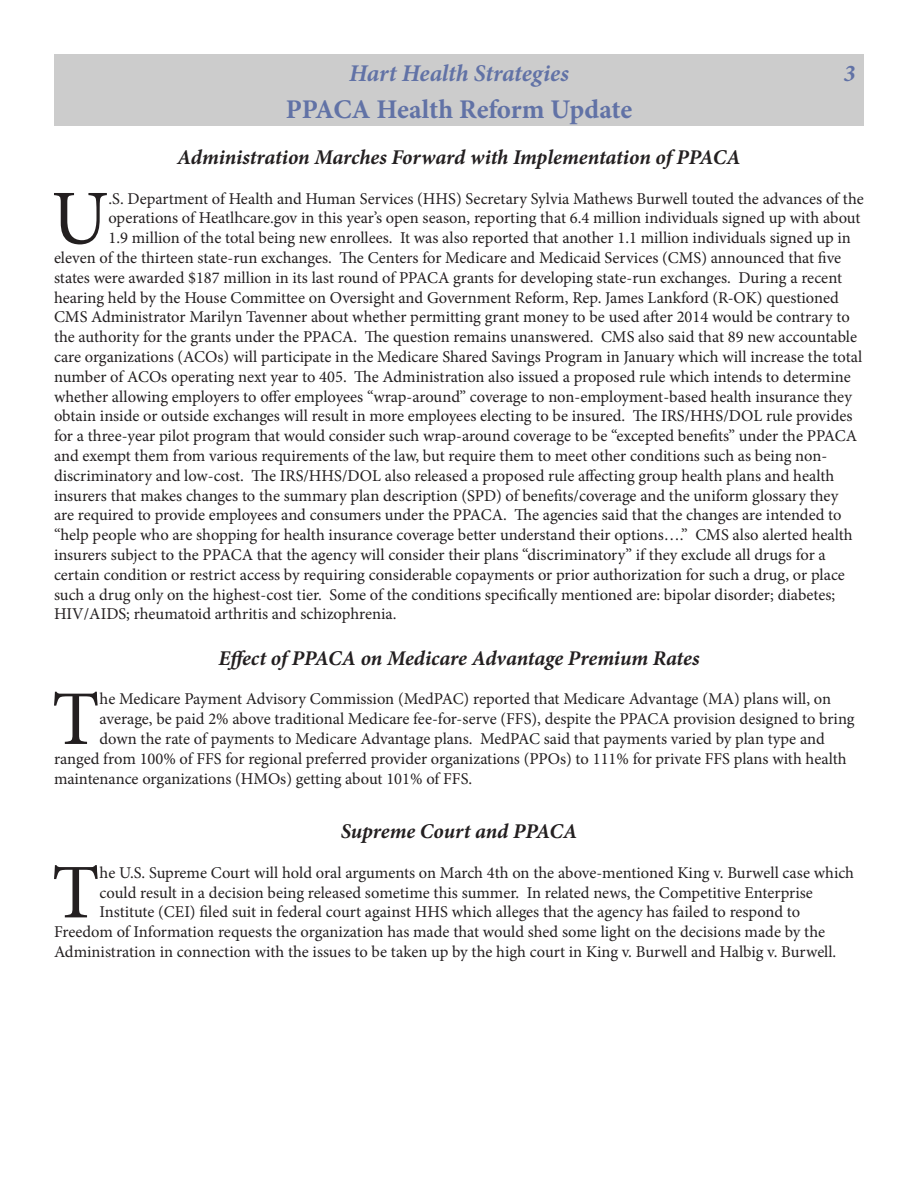
<style>
.page{position:relative;width:918px;height:1188px;background:#fff}
.page>*{position:absolute;margin:0;border:0;box-sizing:border-box;transform-origin:0 0}
.Paragraph_Style_1{font:77.4px "Minion Pro";color:#231f20}
.t1{font:700 27px "Minion Pro";letter-spacing:-.005em;color:#6172a6}
.t2{font:italic 700 24px "Minion Pro";letter-spacing:-.005em;color:#6172a6}
.t3{font:italic 700 21px "Minion Pro";letter-spacing:-.005em;color:#231f20}
.Paragraph_Style_1-2{font:16.5px "Minion Pro";color:#231f20}
</style>
<div class="page">
<div style="left:54px;top:54px;width:810px;height:36px;background:#ccc"></div>
<div style="left:54px;top:90px;width:810px;height:36px;background:#ccc"></div>
<p class="t2" style="left:349px;top:56px;width:221px">Hart Health Strategies</p>
<p class="t2" style="left:844px;top:56px;width:13px">3</p>
<p class="t1" style="left:286px;top:90px;width:348px">PPACA Health Reform Update</p>
<p class="t3" style="left:177px;top:142px;width:565px">Administration Marches Forward with Implementation of PPACA</p>
<p class="Paragraph_Style_1" style="left:51px;top:167px;width:58px">U</p>
<p class="Paragraph_Style_1-2" style="left:108px;top:187px;width:757px">.S. Department of Health and Human Services (HHS) Secretary Sylvia Mathews Burwell touted the advances of the</p>
<p class="Paragraph_Style_1-2" style="left:108px;top:207px;width:754px">operations of Heatlhcare.gov in this year’s open season, reporting that 6.4 million individuals signed up with about</p>
<p class="Paragraph_Style_1-2" style="left:108px;top:227px;width:744px">1.9 million of the total being new enrollees. It was also reported that another 1.1 million individuals signed up in</p>
<p class="Paragraph_Style_1-2" style="left:54px;top:247px;width:789px">eleven of the thirteen state-run exchanges. The Centers for Medicare and Medicaid Services (CMS) announced that five</p>
<p class="Paragraph_Style_1-2" style="left:54px;top:267px;width:790px">states were awarded $187 million in its last round of PPACA grants for developing state-run exchanges. During a recent</p>
<p class="Paragraph_Style_1-2" style="left:54px;top:286px;width:786px">hearing held by the House Committee on Oversight and Government Reform, Rep. James Lankford (R-OK) questioned</p>
<p class="Paragraph_Style_1-2" style="left:54px;top:306px;width:797px">CMS Administrator Marilyn Tavenner about whether permitting grant money to be used after 2014 would be contrary to</p>
<p class="Paragraph_Style_1-2" style="left:54px;top:326px;width:805px">the authority for the grants under the PPACA. The question remains unanswered. CMS also said that 89 new accountable</p>
<p class="Paragraph_Style_1-2" style="left:54px;top:346px;width:810px">care organizations (ACOs) will participate in the Medicare Shared Savings Program in January which will increase the total</p>
<p class="Paragraph_Style_1-2" style="left:54px;top:366px;width:798px">number of ACOs operating next year to 405. The Administration also issued a proposed rule which intends to determine</p>
<p class="Paragraph_Style_1-2" style="left:54px;top:385px;width:800px">whether allowing employers to offer employees “wrap-around” coverage to non-employment-based health insurance they</p>
<p class="Paragraph_Style_1-2" style="left:54px;top:405px;width:800px">obtain inside or outside exchanges will result in more employees electing to be insured. The IRS/HHS/DOL rule provides</p>
<p class="Paragraph_Style_1-2" style="left:54px;top:425px;width:805px">for a three-year pilot program that would consider such wrap-around coverage to be “excepted benefits” under the PPACA</p>
<p class="Paragraph_Style_1-2" style="left:54px;top:445px;width:775px">and exempt them from various requirements of the law, but require them to meet other conditions such as being non-</p>
<p class="Paragraph_Style_1-2" style="left:54px;top:465px;width:782px">discriminatory and low-cost. The IRS/HHS/DOL also released a proposed rule affecting group health plans and health</p>
<p class="Paragraph_Style_1-2" style="left:54px;top:484px;width:786px">insurers that makes changes to the summary plan description (SPD) of benefits/coverage and the uniform glossary they</p>
<p class="Paragraph_Style_1-2" style="left:54px;top:504px;width:789px">are required to provide employees and consumers under the PPACA. The agencies said that the changes are intended to</p>
<p class="Paragraph_Style_1-2" style="left:54px;top:524px;width:800px">“help people who are shopping for health insurance coverage better understand their options….” CMS also alerted health</p>
<p class="Paragraph_Style_1-2" style="left:54px;top:544px;width:773px">insurers subject to the PPACA that the agency will consider their plans “discriminatory” if they exclude all drugs for a</p>
<p class="Paragraph_Style_1-2" style="left:54px;top:564px;width:792px">certain condition or restrict access by requiring considerable copayments or prior authorization for such a drug, or place</p>
<p class="Paragraph_Style_1-2" style="left:54px;top:583px;width:783px">such a drug only on the highest-cost tier. Some of the conditions specifically mentioned are: bipolar disorder; diabetes;</p>
<p class="Paragraph_Style_1-2" style="left:54px;top:603px;width:344px">HIV/AIDS; rheumatoid arthritis and schizophrenia.</p>
<p class="t3" style="left:218px;top:643px;width:483px">Effect of PPACA on Medicare Advantage Premium Rates</p>
<p class="Paragraph_Style_1" style="left:52px;top:667px;width:49px">T</p>
<p class="Paragraph_Style_1-2" style="left:100px;top:688px;width:733px">he Medicare Payment Advisory Commission (MedPAC) reported that Medicare Advantage (MA) plans will, on</p>
<p class="Paragraph_Style_1-2" style="left:100px;top:708px;width:757px">average, be paid 2% above traditional Medicare fee-for-serve (FFS), despite the PPACA provision designed to bring</p>
<p class="Paragraph_Style_1-2" style="left:100px;top:728px;width:727px">down the rate of payments to Medicare Advantage plans. MedPAC said that payments varied by plan type and</p>
<p class="Paragraph_Style_1-2" style="left:54px;top:747px;width:794px">ranged from 100% of FFS for regional preferred provider organizations (PPOs) to 111% for private FFS plans with health</p>
<p class="Paragraph_Style_1-2" style="left:54px;top:767px;width:420px">maintenance organizations (HMOs) getting about 101% of FFS.</p>
<p class="t3" style="left:341px;top:817px;width:238px">Supreme Court and PPACA</p>
<p class="Paragraph_Style_1" style="left:52px;top:841px;width:49px">T</p>
<p class="Paragraph_Style_1-2" style="left:100px;top:861px;width:756px">he U.S. Supreme Court will hold oral arguments on March 4th on the above-mentioned King v. Burwell case which</p>
<p class="Paragraph_Style_1-2" style="left:100px;top:881px;width:715px">could result in a decision being released sometime this summer. In related news, the Competitive Enterprise</p>
<p class="Paragraph_Style_1-2" style="left:100px;top:901px;width:702px">Institute (CEI) filed suit in federal court against HHS which alleges that the agency has failed to respond to</p>
<p class="Paragraph_Style_1-2" style="left:54px;top:921px;width:773px">Freedom of Information requests the organization has made that would shed some light on the decisions made by the</p>
<p class="Paragraph_Style_1-2" style="left:54px;top:941px;width:784px">Administration in connection with the issues to be taken up by the high court in King v. Burwell and Halbig v. Burwell.</p>
</div>
